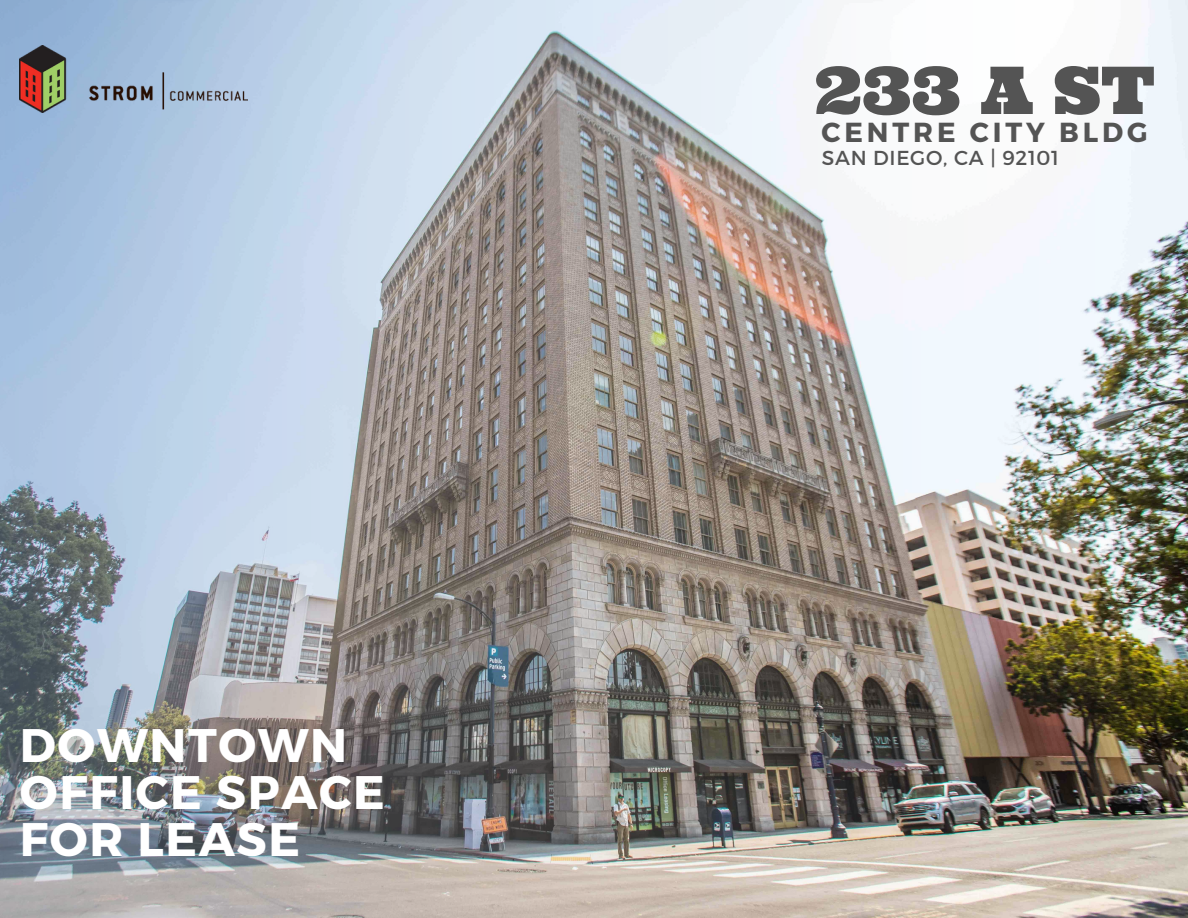
<style>
.page{position:relative;width:1188px;height:918px;background:#fff}
.page>*{position:absolute;margin:0;border:0;box-sizing:border-box;transform-origin:0 0}
.t1{font:65.7px "Ultra";color:#545454}
.t2{font:700 47.1px/47.2px "Montserrat";letter-spacing:.035em;color:#fff}
.t3{font:700 27.6px "Montserrat";letter-spacing:.14em;color:#545454}
.t4{font:20.25px "Montserrat";letter-spacing:.035em;color:#545454}
</style>
<div class="page">
<img style="left:0;top:0;width:1188px;height:918px">
<img style="left:20px;top:45px;width:227px;height:68px">
<p class="t2" style="left:20px;top:719px;width:367px">DOWNTOWN<br>OFFICE SPACE<br>FOR LEASE</p>
<h1 class="t1" style="left:815px;top:48px;width:341px">233 A ST</h1>
<p class="t3" style="left:821px;top:114px;width:328px">CENTRE CITY BLDG</p>
<p class="t4" style="left:822px;top:145px;width:239px">SAN DIEGO, CA | 92101</p>
</div>
